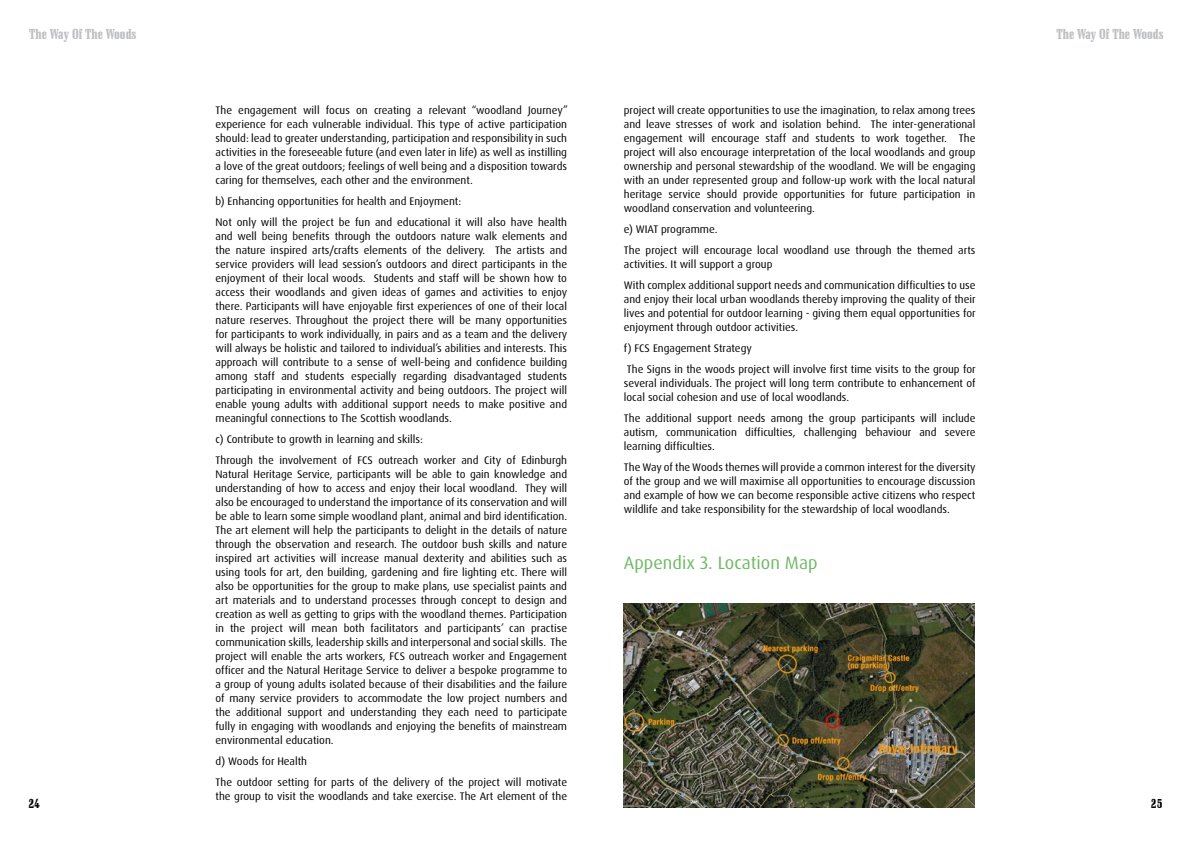
<style>
.page{position:relative;width:1191px;height:842px;background:#fff}
.page>*{position:absolute;margin:0;border:0;box-sizing:border-box;transform-origin:0 0}
.t1{font:18px "Dax OT";color:#70b965}
.t2{font:900 condensed 14px "Schadow BT";color:#bcbec0}
.t3{font:900 condensed 14px "Schadow BT";color:#000}
.t4{font:11px/14px "Dax OT";color:#000;text-align:justify}
</style>
<div class="page">
<img style="left:624px;top:603px;width:350px;height:205px">
<p class="t2" style="left:29px;top:25px;width:109px">The Way Of The Woods</p>
<p class="t2" style="left:1056px;top:25px;width:109px">The Way Of The Woods</p>
<p class="t4" style="left:215px;top:103px;width:354px">The engagement will focus on creating a relevant “woodland Journey” experience for each vulnerable individual. This type of active participation should: lead to greater understanding, participation and responsibility in such activities in the foreseeable future (and even later in life) as well as instilling a love of the great outdoors; feelings of well being and a disposition towards caring for themselves, each other and the environment.</p>
<p class="t4" style="left:215px;top:191px;width:353px;line-height:21px">b) Enhancing opportunities for health and Enjoyment:<br>Not only will the project be fun and educational it will also have health</p>
<p class="t4" style="left:215px;top:229px;width:353px">and well being benefits through the outdoors nature walk elements and the nature inspired arts/crafts elements of the delivery. The artists and service providers will lead session’s outdoors and direct participants in the enjoyment of their local woods. Students and staff will be shown how to access their woodlands and given ideas of games and activities to enjoy there. Participants will have enjoyable first experiences of one of their local nature reserves. Throughout the project there will be many opportunities for participants to work individually, in pairs and as a team and the delivery will always be holistic and tailored to individual’s abilities and interests. This approach will contribute to a sense of well-being and confidence building among staff and students especially regarding disadvantaged students participating in environmental activity and being outdoors. The project will enable young adults with additional support needs to make positive and meaningful connections to The Scottish woodlands.</p>
<p class="t4" style="left:215px;top:429px;width:353px;line-height:21px">c) Contribute to growth in learning and skills:<br>Through the involvement of FCS outreach worker and City of Edinburgh</p>
<p class="t4" style="left:215px;top:467px;width:353px">Natural Heritage Service, participants will be able to gain knowledge and understanding of how to access and enjoy their local woodland. They will also be encouraged to understand the importance of its conservation and will be able to learn some simple woodland plant, animal and bird identification.<br>The art element will help the participants to delight in the details of nature through the observation and research. The outdoor bush skills and nature inspired art activities will increase manual dexterity and abilities such as using tools for art, den building, gardening and fire lighting etc. There will also be opportunities for the group to make plans, use specialist paints and art materials and to understand processes through concept to design and creation as well as getting to grips with the woodland themes. Participation in the project will mean both facilitators and participants’ can practise communication skills, leadership skills and interpersonal and social skills. The project will enable the arts workers, FCS outreach worker and Engagement officer and the Natural Heritage Service to deliver a bespoke programme to a group of young adults isolated because of their disabilities and the failure of many service providers to accommodate the low project numbers and the additional support and understanding they each need to participate fully in engaging with woodlands and enjoying the benefits of mainstream environmental education.</p>
<p class="t4" style="left:215px;top:751px;width:353px;line-height:21px">d) Woods for Health<br>The outdoor setting for parts of the delivery of the project will motivate</p>
<p class="t4" style="left:215px;top:789px;width:353px">the group to visit the woodlands and take exercise. The Art element of the</p>
<p class="t4" style="left:624px;top:103px;width:353px">project will create opportunities to use the imagination, to relax among trees and leave stresses of work and isolation behind. The inter-generational engagement will encourage staff and students to work together. The project will also encourage interpretation of the local woodlands and group ownership and personal stewardship of the woodland. We will be engaging with an under represented group and follow-up work with the local natural heritage service should provide opportunities for future participation in woodland conservation and volunteering.</p>
<p class="t4" style="left:624px;top:219px;width:353px;line-height:21px">e) WIAT programme.<br>The project will encourage local woodland use through the themed arts</p>
<p class="t4" style="left:624px;top:254px;width:353px;line-height:21px">activities. It will support a group<br>With complex additional support needs and communication difficulties to use</p>
<p class="t4" style="left:624px;top:292px;width:353px">and enjoy their local urban woodlands thereby improving the quality of their lives and potential for outdoor learning - giving them equal opportunities for enjoyment through outdoor activities.</p>
<p class="t4" style="left:624px;top:338px;width:353px;line-height:21px">f) FCS Engagement Strategy<br>The Signs in the woods project will involve first time visits to the group for</p>
<p class="t4" style="left:624px;top:376px;width:353px">several individuals. The project will long term contribute to enhancement of local social cohesion and use of local woodlands.</p>
<p class="t4" style="left:624px;top:411px;width:353px">The additional support needs among the group participants will include autism, communication difficulties, challenging behaviour and severe learning difficulties.</p>
<p class="t4" style="left:624px;top:460px;width:353px">The Way of the Woods themes will provide a common interest for the diversity of the group and we will maximise all opportunities to encourage discussion and example of how we can become responsible active citizens who respect wildlife and take responsibility for the stewardship of local woodlands.</p>
<h1 class="t1" style="left:624px;top:551px;width:195px">Appendix 3. Location Map</h1>
<p class="t3" style="left:28px;top:794px;width:13px">24</p>
<p class="t3" style="left:1150px;top:795px;width:13px">25</p>
</div>
